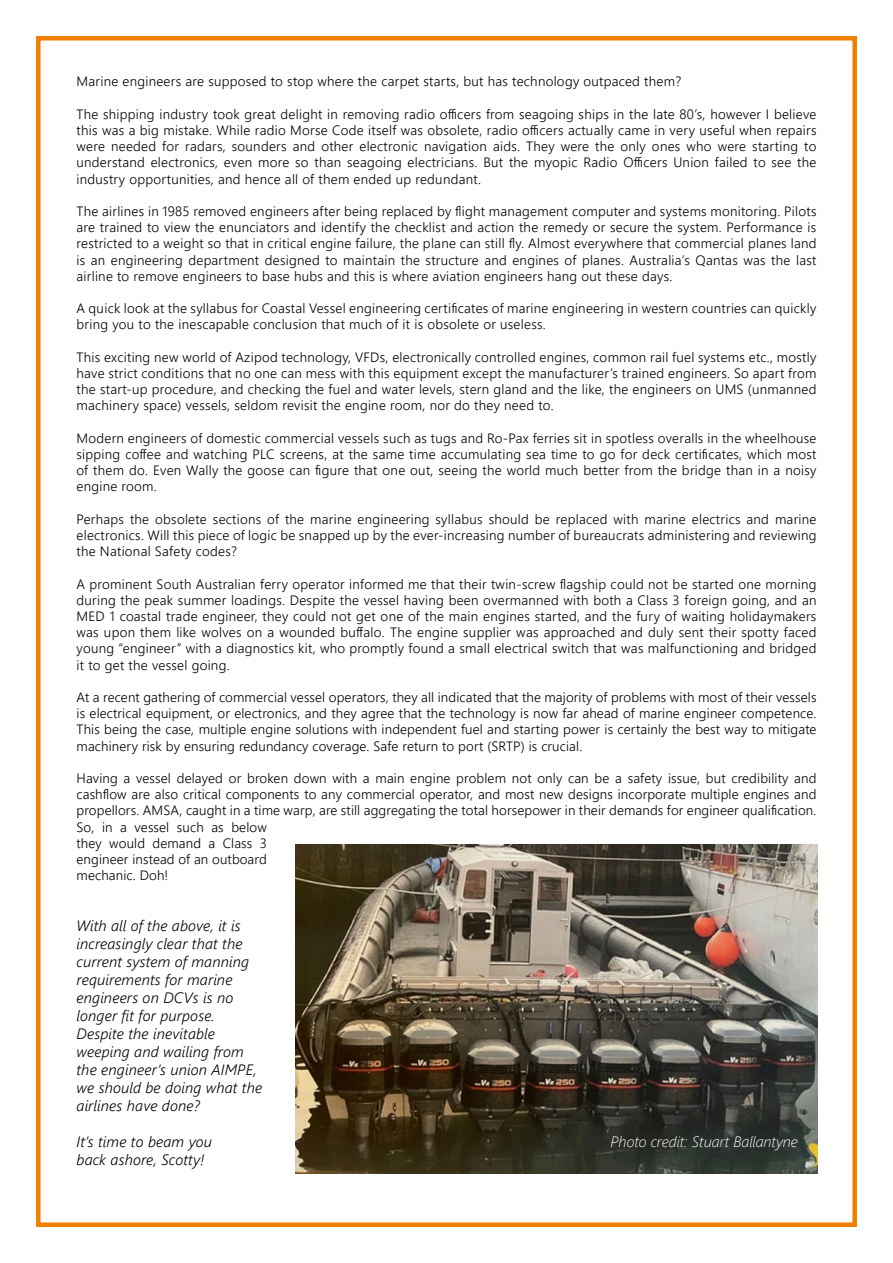
<style>
.page{position:relative;width:893px;height:1263px;background:#fff}
.page>*{position:absolute;margin:0;border:0;box-sizing:border-box;transform-origin:0 0}
.t1{font:italic 300 15px/18px "Segoe UI";letter-spacing:.01em;color:#000}
.t2{font:italic 300 15px "Segoe UI";color:#fff}
.t3{font:300 13.5px/16.2px "Segoe UI";letter-spacing:.02em;color:#000;text-align:justify}
</style>
<div class="page">
<div style="left:36px;top:36px;width:821px;height:1191px;border:4px solid #f08100"></div>
<img style="left:296px;top:844px;width:521px;height:330px">
<p class="t3" style="left:77px;top:72px;width:606px">Marine engineers are supposed to stop where the carpet starts, but has technology outpaced them?</p>
<p class="t3" style="left:77px;top:105px;width:741px">The shipping industry took great delight in removing radio officers from seagoing ships in the late 80’s, however I believe this was a big mistake. While radio Morse Code itself was obsolete, radio officers actually came in very useful when repairs were needed for radars, sounders and other electronic navigation aids. They were the only ones who were starting to understand electronics, even more so than seagoing electricians. But the myopic Radio Officers Union failed to see the industry opportunities, and hence all of them ended up redundant.</p>
<p class="t3" style="left:77px;top:202px;width:741px">The airlines in 1985 removed engineers after being replaced by flight management computer and systems monitoring. Pilots are trained to view the enunciators and identify the checklist and action the remedy or secure the system. Performance is restricted to a weight so that in critical engine failure, the plane can still fly. Almost everywhere that commercial planes land is an engineering department designed to maintain the structure and engines of planes. Australia’s Qantas was the last airline to remove engineers to base hubs and this is where aviation engineers hang out these days.</p>
<p class="t3" style="left:77px;top:299px;width:741px">A quick look at the syllabus for Coastal Vessel engineering certificates of marine engineering in western countries can quickly bring you to the inescapable conclusion that much of it is obsolete or useless.</p>
<p class="t3" style="left:77px;top:348px;width:741px">This exciting new world of Azipod technology, VFDs, electronically controlled engines, common rail fuel systems etc., mostly have strict conditions that no one can mess with this equipment except the manufacturer’s trained engineers. So apart from the start-up procedure, and checking the fuel and water levels, stern gland and the like, the engineers on UMS (unmanned machinery space) vessels, seldom revisit the engine room, nor do they need to.</p>
<p class="t3" style="left:77px;top:429px;width:741px">Modern engineers of domestic commercial vessels such as tugs and Ro-Pax ferries sit in spotless overalls in the wheelhouse sipping coffee and watching PLC screens, at the same time accumulating sea time to go for deck certificates, which most of them do. Even Wally the goose can figure that one out, seeing the world much better from the bridge than in a noisy engine room.</p>
<p class="t3" style="left:77px;top:510px;width:742px">Perhaps the obsolete sections of the marine engineering syllabus should be replaced with marine electrics and marine electronics. Will this piece of logic be snapped up by the ever-increasing number of bureaucrats administering and reviewing the National Safety codes?</p>
<p class="t3" style="left:77px;top:574px;width:741px">A prominent South Australian ferry operator informed me that their twin-screw flagship could not be started one morning during the peak summer loadings. Despite the vessel having been overmanned with both a Class 3 foreign going, and an MED 1 coastal trade engineer, they could not get one of the main engines started, and the fury of waiting holidaymakers was upon them like wolves on a wounded buffalo. The engine supplier was approached and duly sent their spotty faced young “engineer” with a diagnostics kit, who promptly found a small electrical switch that was malfunctioning and bridged it to get the vessel going.</p>
<p class="t3" style="left:77px;top:688px;width:741px">At a recent gathering of commercial vessel operators, they all indicated that the majority of problems with most of their vessels is electrical equipment, or electronics, and they agree that the technology is now far ahead of marine engineer competence.<br>This being the case, multiple engine solutions with independent fuel and starting power is certainly the best way to mitigate machinery risk by ensuring redundancy coverage. Safe return to port (SRTP) is crucial.</p>
<p class="t3" style="left:77px;top:769px;width:741px;text-align:left">Having a vessel delayed or broken down with a main engine problem not only can be a safety issue, but credibility and cashflow are also critical components to any commercial operator, and most new designs incorporate multiple engines and propellors. AMSA, caught in a time warp, are still aggregating the total horsepower in their demands for engineer qualification.<br>So, in a vessel such as below<br>they would demand a Class 3<br>engineer instead of an outboard<br>mechanic. Doh!</p>
<p class="t1" style="left:77px;top:914px;width:187px">With all of the above, it is increasingly clear that the current system of manning requirements for marine engineers on DCVs is no longer fit for purpose.<br>Despite the inevitable weeping and wailing from the engineer’s union AIMPE, we should be doing what the airlines have done?</p>
<p class="t1" style="left:77px;top:1130px;width:137px">It’s time to beam you back ashore, Scotty!</p>
<p class="t2" style="left:610px;top:1128px;width:189px">Photo credit: Stuart Ballantyne</p>
</div>
